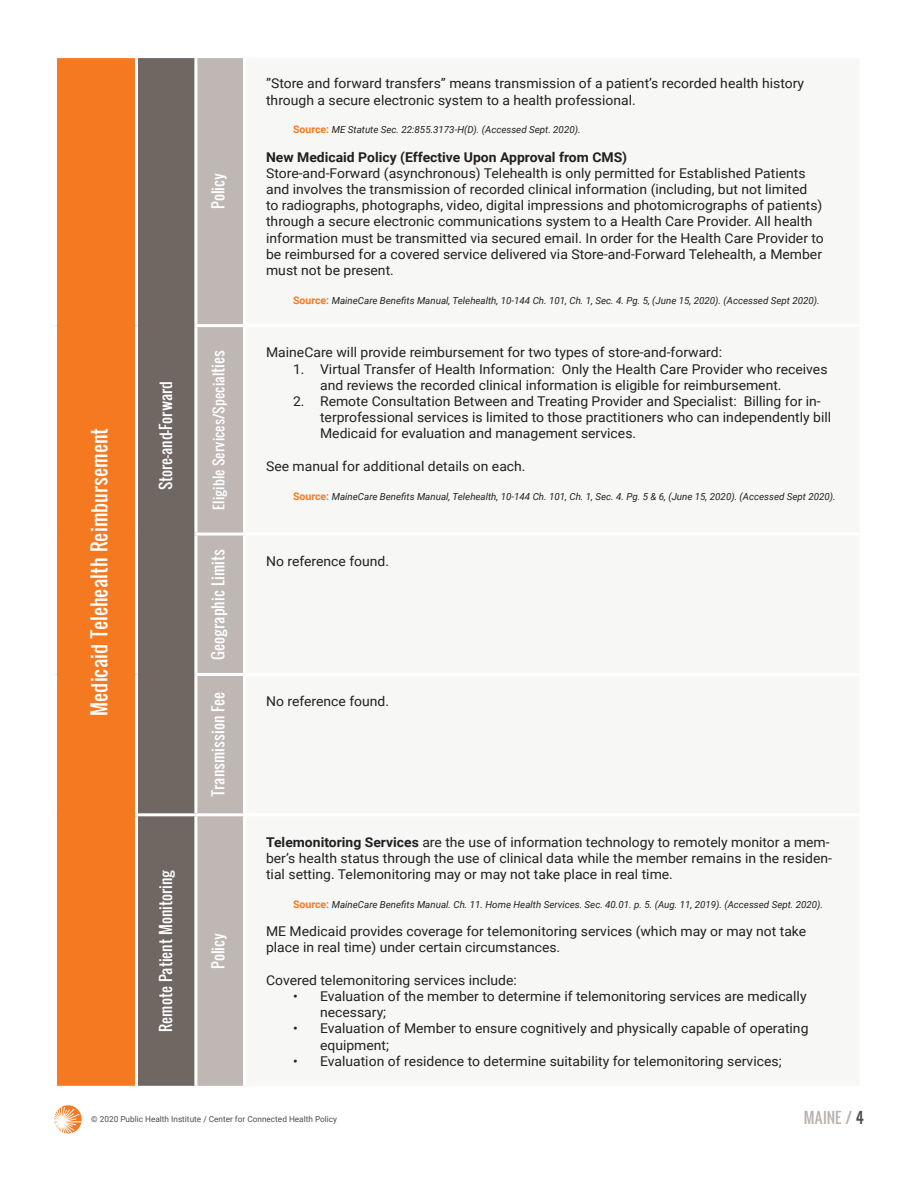
<style>
.page{position:relative;width:918px;height:1188px;background:#fff}
.page>*{position:absolute;margin:0;border:0;box-sizing:border-box;transform-origin:0 0}
.t1{font:19.5px "Oswald";color:#fff}
.t2{font:15px "Oswald";color:#fff}
.t3{font:15px "Oswald";color:#bab1ae}
.t4{font:13.5px/16.2px "Roboto";color:#231f20}
.t5{font:700 13.5px "Roboto";color:#231f20}
.t6{font:13.5px "Oswald";color:#fff}
.t7{font:italic 9.75px "Roboto";color:#231f20}
.t8{font:8.25px "Roboto";color:#514e4c}
.s1{font-weight:700;font-style:normal;font-size:10.5px;color:#f47921}
.s2{font-size:15px}
.s3{font-weight:700}
.s4{color:#514e4c}
</style>
<div class="page">
<svg style="left:54px;top:1105px;width:28px;height:29px"></svg>
<div style="left:56px;top:57px;width:80px;height:1030px;background:#f47921"></div>
<div style="left:138px;top:58px;width:56px;height:1028px;background:#706763"></div>
<div style="left:197px;top:58px;width:46px;height:1028px;background:#bfb7b4"></div>
<hr style="left:54px;top:55px;width:82px;height:3px;background:#fff">
<hr style="left:54px;top:58px;width:3px;height:268px;background:#fff">
<hr style="left:135px;top:58px;width:3px;height:268px;background:#fff">
<hr style="left:54px;top:326px;width:3px;height:208px;background:#fff">
<hr style="left:135px;top:326px;width:3px;height:208px;background:#fff">
<hr style="left:194px;top:324px;width:51px;height:3px;background:#fff">
<hr style="left:54px;top:534px;width:3px;height:140px;background:#fff">
<hr style="left:135px;top:534px;width:3px;height:140px;background:#fff">
<hr style="left:194px;top:533px;width:51px;height:3px;background:#fff">
<hr style="left:54px;top:674px;width:3px;height:141px;background:#fff">
<hr style="left:135px;top:674px;width:3px;height:139px;background:#fff">
<hr style="left:194px;top:673px;width:51px;height:3px;background:#fff">
<hr style="left:54px;top:815px;width:3px;height:271px;background:#fff">
<hr style="left:135px;top:813px;width:61px;height:3px;background:#fff">
<hr style="left:135px;top:816px;width:3px;height:270px;background:#fff">
<hr style="left:196px;top:813px;width:49px;height:3px;background:#fff">
<hr style="left:54px;top:1086px;width:82px;height:3px;background:#fff">
<p class="t1" style="left:84px;top:716px;width:289px;rotate:-90deg">Medicaid Telehealth Reimbursement</p>
<p class="t2" style="left:154px;top:490px;width:111px;rotate:-90deg">Store-and-Forward</p>
<p class="t2" style="left:154px;top:1032px;width:164px;rotate:-90deg">Remote Patient Monitoring</p>
<p class="t2" style="left:207px;top:209px;width:37px;rotate:-90deg">Policy</p>
<p class="t4" style="left:266px;top:75px;width:540px">”Store and forward transfers” means transmission of a patient’s recorded health history through a secure electronic system to a health professional.</p>
<p class="t7" style="left:293px;top:123px;width:289px"><span class="s1">Source:</span> ME Statute Sec. 22:855.3173-H(D). (Accessed Sept. 2020).</p>
<p class="t5" style="left:266px;top:147px;width:363px">New Medicaid Policy (Effective Upon Approval from CMS)</p>
<p class="t4" style="left:266px;top:164px;width:559px">Store-and-Forward (asynchronous) Telehealth is only permitted for Established Patients and involves the transmission of recorded clinical information (including, but not limited<br>to radiographs, photographs, video, digital impressions and photomicrographs of patients) through a secure electronic communications system to a Health Care Provider. All health information must be transmitted via secured email. In order for the Health Care Provider to be reimbursed for a covered service delivered via Store-and-Forward Telehealth, a Member must not be present.</p>
<p class="t7" style="left:293px;top:294px;width:528px"><span class="s1">Source:</span> MaineCare Benefits Manual, Telehealth, 10-144 Ch. 101, Ch. 1, Sec. 4. Pg. 5, (June 15, 2020). (Accessed Sept 2020).</p>
<p class="t6" style="left:208px;top:510px;width:161px;rotate:-90deg">Eligible Services/Special<span class="s2">ties</span></p>
<p class="t4" style="left:266px;top:344px;width:458px">MaineCare will provide reimbursement for two types of store-and-forward:</p>
<p class="t4" style="left:320px;top:360px;width:509px;text-indent:-27px">1. Virtual Transfer of Health Information: Only the Health Care Provider who receives and reviews the recorded clinical information is eligible for reimbursement.</p>
<p class="t4" style="left:320px;top:393px;width:513px;text-indent:-27px">2. Remote Consultation Between and Treating Provider and Specialist: Billing for in&shy;terprofessional services is limited to those practitioners who can independently bill<br>Medicaid for evaluation and management services.</p>
<p class="t4" style="left:266px;top:457px;width:261px">See manual for additional details on each.</p>
<p class="t7" style="left:293px;top:489px;width:544px"><span class="s1">Source:</span> MaineCare Benefits Manual, Telehealth, 10-144 Ch. 101, Ch. 1, Sec. 4. Pg. 5 &amp; 6, (June 15, 2020). (Accessed Sept 2020).</p>
<p class="t2" style="left:207px;top:660px;width:112px;rotate:-90deg">Geographic Limits</p>
<p class="t4" style="left:266px;top:552px;width:124px">No reference found.</p>
<p class="t2" style="left:207px;top:797px;width:107px;rotate:-90deg">Transmission Fee</p>
<p class="t4" style="left:266px;top:693px;width:124px">No reference found.</p>
<p class="t2" style="left:207px;top:969px;width:37px;rotate:-90deg">Policy</p>
<p class="t4" style="left:266px;top:833px;width:567px"><span class="s3">Telemonitoring Services</span> are the use of information technology to remotely monitor a mem&shy;ber’s health status through the use of clinical data while the member remains in the residen&shy;tial setting. Telemonitoring may or may not take place in real time.</p>
<p class="t7" style="left:293px;top:898px;width:532px"><span class="s1">Source:</span> MaineCare Benefits Manual. Ch. 11. Home Health Services. Sec. 40.01. p. 5. (Aug. 11, 2019). (Accessed Sept. 2020).</p>
<p class="t4" style="left:266px;top:923px;width:542px">ME Medicaid provides coverage for telemonitoring services (which may or may not take place in real time) under certain circumstances.</p>
<p class="t4" style="left:266px;top:971px;width:252px">Covered telemonitoring services include:</p>
<p class="t4" style="left:320px;top:988px;width:488px;text-indent:-27px">• Evaluation of the member to determine if telemonitoring services are medically necessary;</p>
<p class="t4" style="left:320px;top:1020px;width:490px;text-indent:-27px">• Evaluation of Member to ensure cognitively and physically capable of operating equipment;</p>
<p class="t4" style="left:293px;top:1052px;width:490px">• Evaluation of residence to determine suitability for telemonitoring services;</p>
<p class="t8" style="left:91px;top:1113px;width:247px">© 2020 Public Health Institute / Center for Connected Health Policy</p>
<p class="t3" style="left:804px;top:1106px;width:62px">MAINE / <span class="s4">4</span></p>
</div>
